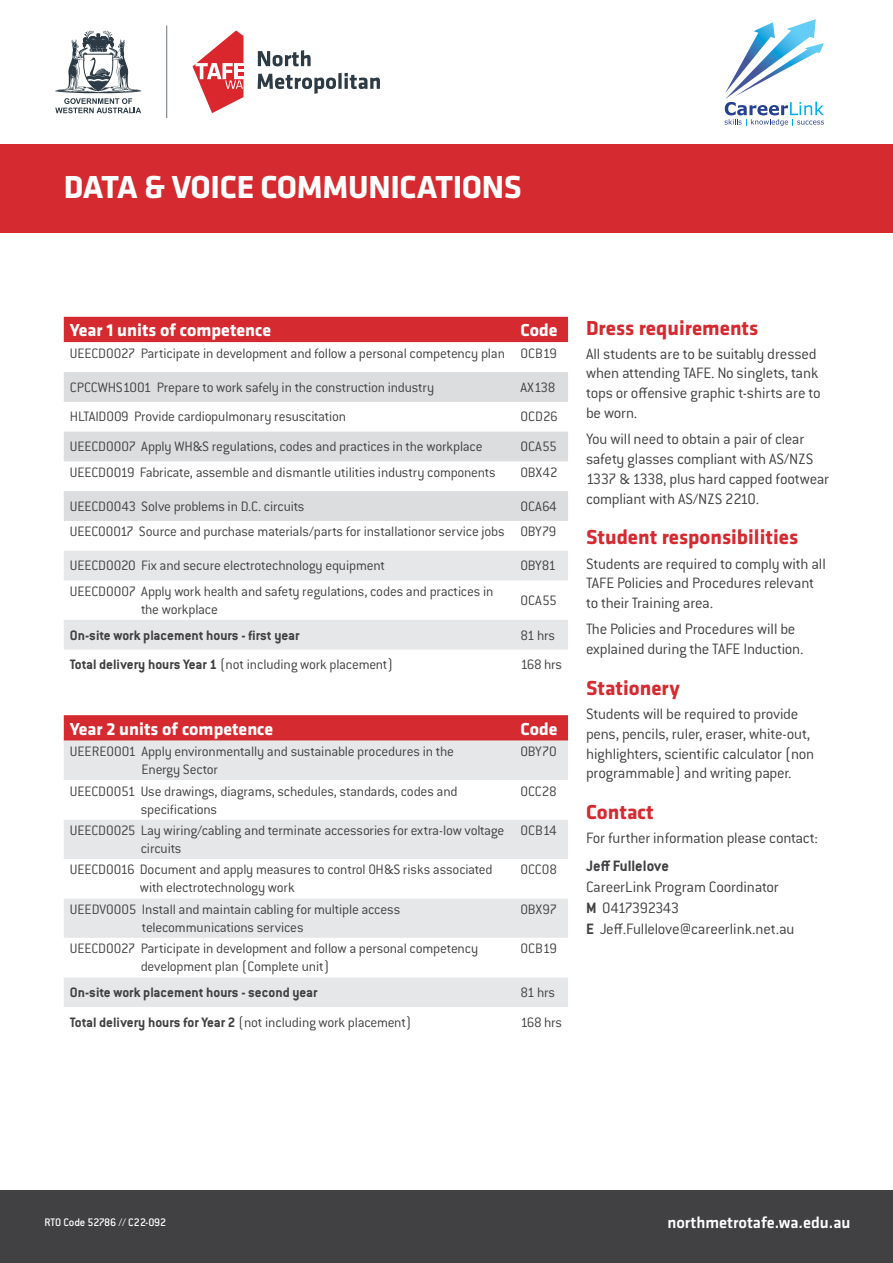
<style>
.page{position:relative;width:893px;height:1263px;background:#fff}
.page>*{position:absolute;margin:0;border:0;box-sizing:border-box;transform-origin:0 0}
.t1{font:700 33px "Klavika";letter-spacing:-.01em;color:#fff}
.t2{font:700 21px "Klavika";color:#d52a2f}
.t3{font:700 18px "Klavika";color:#fff}
.t4{font:300 16.5px/19.8px "Conduit ITC Std";letter-spacing:-.015em;color:#414042}
.t5{font:500 16.5px "Klavika";color:#fff}
.t6{font:700 16.5px "Conduit ITC Std";color:#414042}
.t7{font:300 15px/18px "Conduit ITC Std";letter-spacing:-.015em;color:#414042}
.t8{font:700 15px "Conduit ITC Std";color:#414042}
.t9{font:500 12px "Conduit ITC Std";letter-spacing:-.015em;color:#fff}
.s1{font-weight:700}
</style>
<div class="page">
<svg style="left:55px;top:30px;width:86px;height:83px"></svg>
<hr style="left:166px;top:26px;width:1px;height:92px;background:#6d727b">
<svg style="left:193px;top:30px;width:50px;height:83px"></svg>
<svg style="left:258px;top:50px;width:53px;height:16px"></svg>
<svg style="left:258px;top:73px;width:122px;height:21px"></svg>
<div style="left:0;top:1191px;width:893px;height:72px;background:#414042"></div>
<svg style="left:725px;top:19px;width:99px;height:107px"></svg>
<div style="left:0;top:145px;width:893px;height:88px;background:#d52a2f"></div>
<div style="left:64px;top:317px;width:504px;height:25px;background:#d52a2f"></div>
<svg style="left:64px;top:372px;width:504px;height:149px;fill:#dcddde"></svg>
<svg style="left:64px;top:551px;width:504px;height:99px;fill:#e6e7e8"></svg>
<svg style="left:64px;top:715px;width:504px;height:26px;background:#d52f34"></svg>
<div style="left:64px;top:741px;width:504px;height:39px;background:#e6e7e8"></div>
<svg style="left:64px;top:820px;width:504px;height:187px;fill:#e6e7e8"></svg>
<h1 class="t1" style="left:64px;top:163px;width:460px">DATA &amp; VOICE COMMUNICATIONS</h1>
<p class="t3" style="left:70px;top:317px;width:203px">Year 1 units of competence</p>
<p class="t3" style="left:520px;top:317px;width:39px">Code</p>
<p class="t7" style="left:70px;top:344px;width:489px">UEECD0027 Participate in development and follow a personal competency plan OCB19</p>
<p class="t7" style="left:70px;top:378px;width:366px">CPCCWHS1001 Prepare to work safely in the construction industry</p>
<p class="t7" style="left:520px;top:378px;width:36px">AX138</p>
<p class="t7" style="left:70px;top:407px;width:278px">HLTAID009 Provide cardiopulmonary resuscitation</p>
<p class="t7" style="left:520px;top:407px;width:39px">OCD26</p>
<p class="t7" style="left:70px;top:437px;width:414px">UEECD0007 Apply WH&amp;S regulations, codes and practices in the workplace</p>
<p class="t7" style="left:520px;top:437px;width:38px">OCA55</p>
<p class="t7" style="left:70px;top:463px;width:427px">UEECD0019 Fabricate, assemble and dismantle utilities industry components</p>
<p class="t7" style="left:520px;top:463px;width:39px">OBX42</p>
<p class="t7" style="left:70px;top:497px;width:236px">UEECD0043 Solve problems in D.C. circuits</p>
<p class="t7" style="left:70px;top:493px;width:488px;line-height:25.7px;text-align:right">OCA64<br>UEECO0017 Source and purchase materials/parts for installationor service jobs OBY79</p>
<p class="t7" style="left:70px;top:556px;width:317px">UEECD0020 Fix and secure electrotechnology equipment</p>
<p class="t7" style="left:520px;top:556px;width:37px">OBY81</p>
<p class="t7" style="left:141px;top:582px;width:354px;text-indent:-71px">UEECD0007 Apply work health and safety regulations, codes and practices in the workplace</p>
<p class="t7" style="left:520px;top:591px;width:38px">OCA55</p>
<p class="t8" style="left:70px;top:626px;width:231px">On-site work placement hours - first year</p>
<p class="t7" style="left:520px;top:625px;width:36px">81 hrs</p>
<p class="t7" style="left:70px;top:655px;width:325px"><span class="s1">Total delivery hours Year 1</span> (not including work placement)</p>
<p class="t7" style="left:520px;top:655px;width:43px">168 hrs</p>
<p class="t3" style="left:70px;top:716px;width:205px">Year 2 units of competence</p>
<p class="t3" style="left:520px;top:716px;width:39px">Code</p>
<p class="t7" style="left:141px;top:742px;width:314px;text-indent:-72px">UEERE0001 Apply environmentally and sustainable procedures in the<br>Energy Sector</p>
<p class="t7" style="left:520px;top:742px;width:38px">OBY70</p>
<p class="t7" style="left:141px;top:781px;width:318px;text-indent:-71px">UEECD0051 Use drawings, diagrams, schedules, standards, codes and specifications</p>
<p class="t7" style="left:520px;top:781px;width:38px">OCC28</p>
<p class="t7" style="left:141px;top:821px;width:365px;text-indent:-71px">UEECD0025 Lay wiring/cabling and terminate accessories for extra-low voltage circuits</p>
<p class="t7" style="left:520px;top:821px;width:38px">OCB14</p>
<p class="t7" style="left:140px;top:860px;width:354px;text-indent:-70px">UEECD0016 Document and apply measures to control OH&amp;S risks associated with electrotechnology work</p>
<p class="t7" style="left:520px;top:860px;width:38px">OCC08</p>
<p class="t7" style="left:142px;top:900px;width:260px;text-indent:-72px">UEEDV0005 Install and maintain cabling for multiple access telecommunications services</p>
<p class="t7" style="left:520px;top:900px;width:38px">OBX97</p>
<p class="t7" style="left:141px;top:939px;width:339px;text-indent:-71px">UEECD0027 Participate in development and follow a personal competency development plan (Complete unit)</p>
<p class="t7" style="left:520px;top:939px;width:38px">OCB19</p>
<p class="t8" style="left:70px;top:983px;width:249px">On-site work placement hours - second year</p>
<p class="t7" style="left:520px;top:983px;width:36px">81 hrs</p>
<p class="t7" style="left:70px;top:1012px;width:343px"><span class="s1">Total delivery hours for Year 2</span> (not including work placement)</p>
<p class="t7" style="left:520px;top:1012px;width:43px">168 hrs</p>
<h2 class="t2" style="left:586px;top:312px;width:174px">Dress requirements</h2>
<p class="t4" style="left:586px;top:343px;width:236px">All students are to be suitably dressed when attending TAFE. No singlets, tank tops or offensive graphic t-shirts are to be worn.</p>
<p class="t4" style="left:586px;top:429px;width:245px">You will need to obtain a pair of clear safety glasses compliant with AS/NZS 1337 &amp; 1338, plus hard capped footwear compliant with AS/NZS 2210.</p>
<h2 class="t2" style="left:586px;top:522px;width:214px">Student responsibilities</h2>
<p class="t4" style="left:586px;top:553px;width:241px">Students are required to comply with all<br>TAFE Policies and Procedures relevant to their Training area.</p>
<p class="t4" style="left:586px;top:619px;width:219px">The Policies and Procedures will be explained during the TAFE Induction.</p>
<h2 class="t2" style="left:586px;top:673px;width:95px">Stationery</h2>
<p class="t4" style="left:586px;top:703px;width:230px">Students will be required to provide pens, pencils, ruler, eraser, white-out, highlighters, scientific calculator (non programmable) and writing paper.</p>
<h2 class="t2" style="left:586px;top:797px;width:69px">Contact</h2>
<p class="t4" style="left:586px;top:828px;width:233px">For further information please contact:</p>
<p class="t6" style="left:586px;top:856px;width:84px">Jeff Fullelove</p>
<p class="t4" style="left:586px;top:876px;width:210px;line-height:21px">CareerLink Program Coordinator<br><span class="s1">M</span> 0417392343<br><span class="s1">E</span> Jeff.Fullelove@careerlink.net.au</p>
<p class="t9" style="left:45px;top:1215px;width:123px">RTO Code 52786 // C22-092</p>
<p class="t5" style="left:667px;top:1211px;width:185px">northmetrotafe.wa.edu.au</p>
</div>
